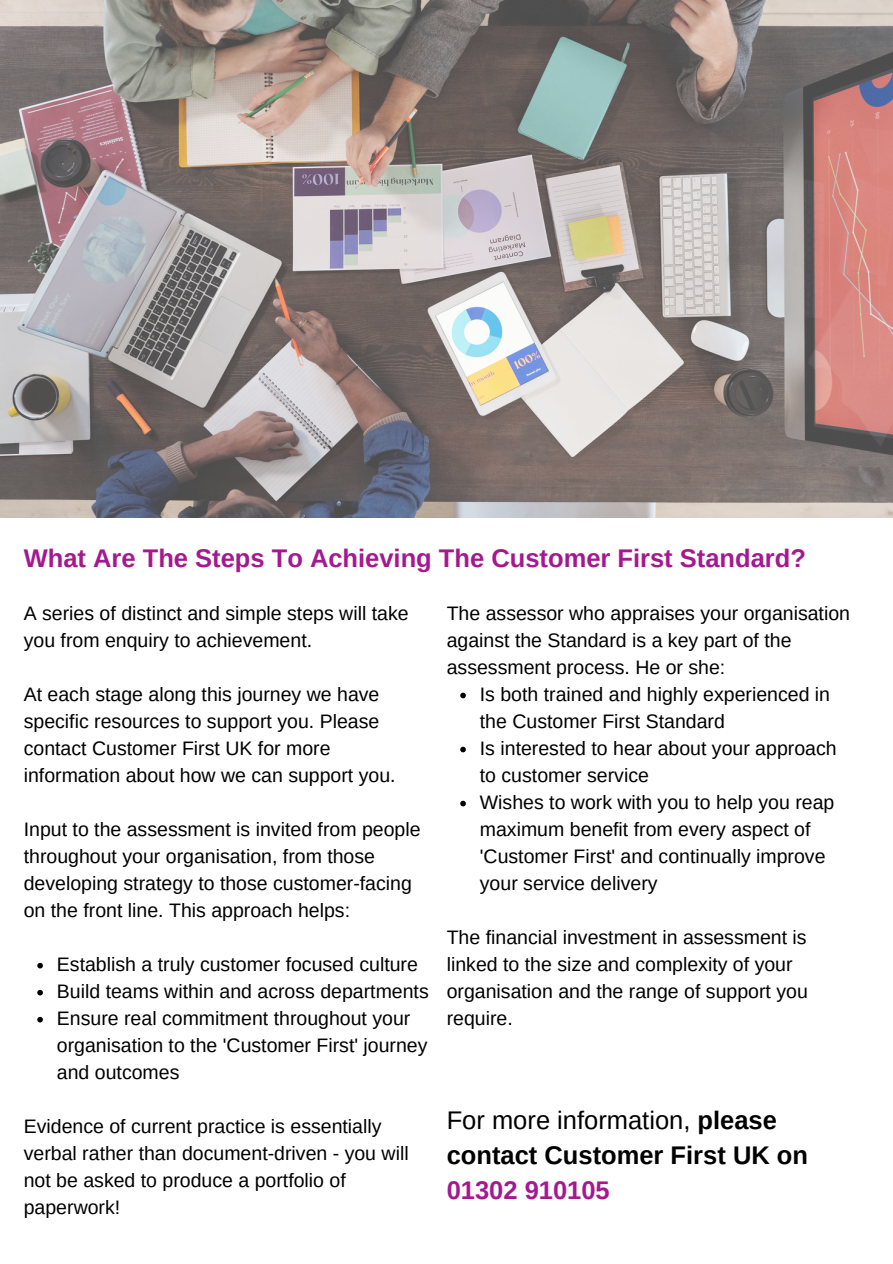
<style>
.page{position:relative;width:893px;height:1264px;background:#fff}
.page>*{position:absolute;margin:0;border:0;box-sizing:border-box;transform-origin:0 0}
.t1{font:700 25.5px/34.8px "Arimo";color:#000}
.t2{font:700 25.5px "Arimo";color:#a51890}
.t3{font:19.5px/27px "Arimo";color:#000}
.s1{font-weight:400}
.s2{color:#a51890}
</style>
<div class="page">
<img style="left:0;top:0;width:892px;height:517px">
<svg style="left:37px;top:962px;width:6px;height:6px"></svg>
<svg style="left:37px;top:989px;width:6px;height:6px"></svg>
<svg style="left:37px;top:1016px;width:6px;height:6px"></svg>
<svg style="left:460px;top:692px;width:6px;height:6px"></svg>
<svg style="left:460px;top:746px;width:6px;height:6px"></svg>
<svg style="left:460px;top:800px;width:6px;height:6px"></svg>
<h2 class="t2" style="left:24px;top:544px;width:783px">What Are The Steps To Achieving The Customer First Standard?</h2>
<h1 class="t3" style="left:24px;top:599px;width:386px">A series of distinct and simple steps will take you from enquiry to achievement.</h1>
<p class="t3" style="left:24px;top:680px;width:373px">At each stage along this journey we have specific resources to support you. Please contact Customer First UK for more information about how we can support you.</p>
<p class="t3" style="left:24px;top:815px;width:398px">Input to the assessment is invited from people throughout your organisation, from those developing strategy to those customer-facing on the front line. This approach helps:</p>
<p class="t3" style="left:57px;top:950px;width:362px">Establish a truly customer focused culture</p>
<p class="t3" style="left:57px;top:977px;width:373px">Build teams within and across departments</p>
<p class="t3" style="left:57px;top:1004px;width:372px">Ensure real commitment throughout your organisation to the 'Customer First' journey and outcomes</p>
<p class="t3" style="left:24px;top:1112px;width:386px">Evidence of current practice is essentially verbal rather than document-driven - you will not be asked to produce a portfolio of paperwork!</p>
<p class="t3" style="left:446px;top:599px;width:405px">The assessor who appraises your organisation against the Standard is a key part of the assessment process. He or she:</p>
<p class="t3" style="left:480px;top:680px;width:352px">Is both trained and highly experienced in the Customer First Standard</p>
<p class="t3" style="left:480px;top:734px;width:358px">Is interested to hear about your approach to customer service</p>
<p class="t3" style="left:480px;top:788px;width:356px">Wishes to work with you to help you reap maximum benefit from every aspect of 'Customer First' and continually improve your service delivery</p>
<p class="t3" style="left:446px;top:923px;width:362px">The financial investment in assessment is linked to the size and complexity of your organisation and the range of support you require.</p>
<p class="t1" style="left:446px;top:1103px;width:363px"><span class="s1">For more information,</span> please contact Customer First UK on<br><span class="s2">01302 910105</span></p>
</div>
